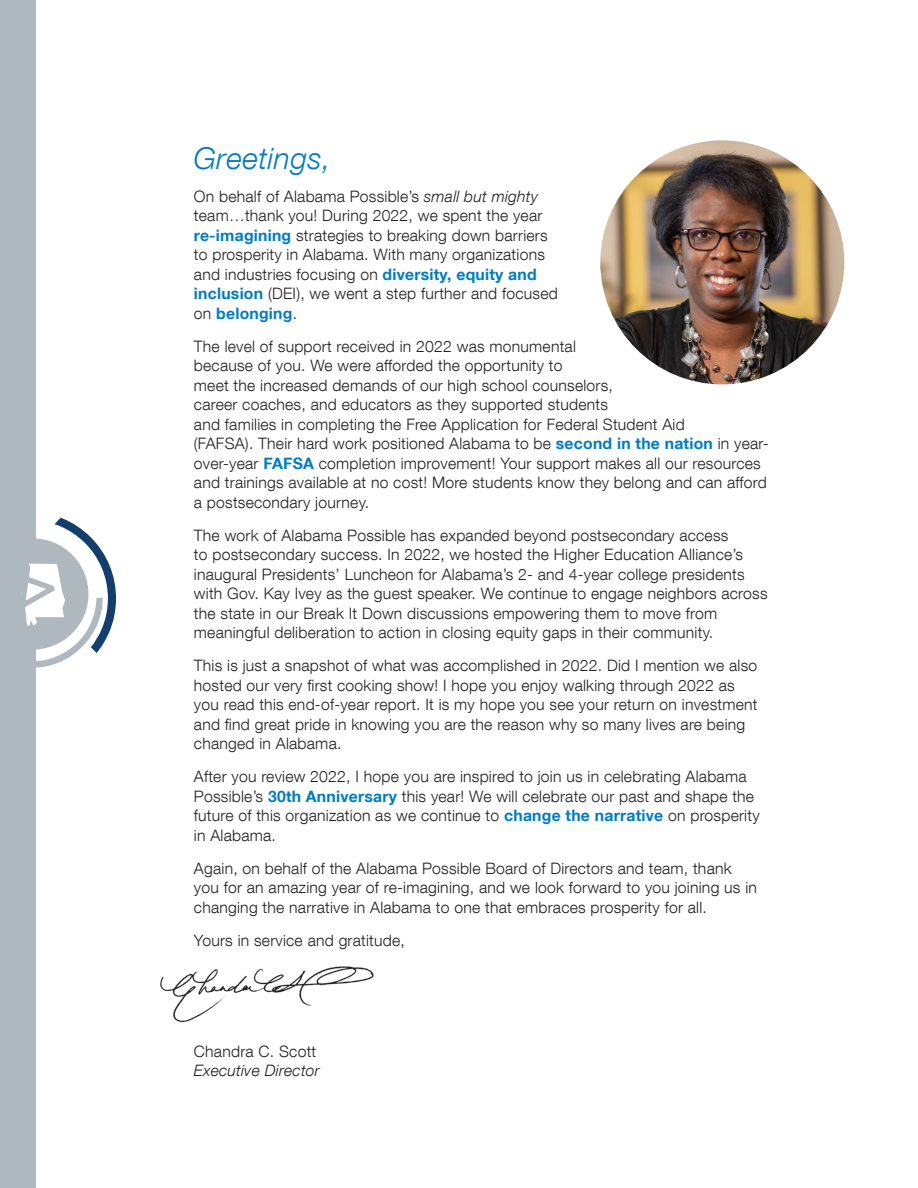
<style>
.page{position:relative;width:918px;height:1188px;background:#fff}
.page>*{position:absolute;margin:0;border:0;box-sizing:border-box;transform-origin:0 0}
.BodyText{font:italic 300 30px "Helvetica Neue LT Com";letter-spacing:.015em;color:#007cc2}
.BodyText-2{font:300 15.75px/19.5px "Helvetica Neue LT Com";letter-spacing:.015em;color:#231f20}
.BodyText-3{font:italic 300 15.75px/19.5px "Helvetica Neue LT Com";letter-spacing:.015em;color:#231f20}
.s1{font-style:italic}
.s2{font-weight:700;color:#007cc2}
.s3{font-style:normal}
</style>
<div class="page">
<img style="left:160px;top:966px;width:214px;height:57px">
<div style="left:0;top:0;width:36px;height:1188px;background:#aeb8be"></div>
<svg style="left:21px;top:518px;width:95px;height:150px"></svg>
<img style="left:600px;top:140px;width:244px;height:244px;border-radius:122px">
<p class="BodyText" style="left:194px;top:140px;width:138px">Greetings,</p>
<p class="BodyText-2" style="left:194px;top:186px;width:365px">On behalf of Alabama Possible’s <span class="s1">small but mighty </span>team…thank you! During 2022, we spent the year <span class="s2">re-imagining</span> strategies to breaking down barriers to prosperity in Alabama. With many organizations and industries focusing on <span class="s2">diversity, equity and inclusion</span> (DEI), we went a step further and focused on <span class="s2">belonging</span>.</p>
<p class="BodyText-2" style="left:194px;top:336px;width:576px">The level of support received in 2022 was monumental<br>because of you. We were afforded the opportunity to<br>meet the increased demands of our high school counselors,<br>career coaches, and educators as they supported students<br>and families in completing the Free Application for Federal Student Aid<br>(FAFSA). Their hard work positioned Alabama to be <span class="s2">second in the nation</span> in year&shy;over-year <span class="s2">FAFSA</span> completion improvement! Your support makes all our resources and trainings available at no cost! More students know they belong and can afford a postsecondary journey.</p>
<p class="BodyText-2" style="left:194px;top:525px;width:575px">The work of Alabama Possible has expanded beyond postsecondary access<br>to postsecondary success. In 2022, we hosted the Higher Education Alliance’s inaugural Presidents’ Luncheon for Alabama’s 2- and 4-year college presidents with Gov. Kay Ivey as the guest speaker. We continue to engage neighbors across the state in our Break It Down discussions empowering them to move from meaningful deliberation to action in closing equity gaps in their community.</p>
<p class="BodyText-2" style="left:194px;top:655px;width:565px">This is just a snapshot of what was accomplished in 2022. Did I mention we also hosted our very first cooking show! I hope you enjoy walking through 2022 as you read this end-of-year report. It is my hope you see your return on investment and find great pride in knowing you are the reason why so many lives are being changed in Alabama.</p>
<p class="BodyText-2" style="left:194px;top:766px;width:567px">After you review 2022, I hope you are inspired to join us in celebrating Alabama Possible’s <span class="s2">30th Anniversary</span> this year! We will celebrate our past and shape the future of this organization as we continue to <span class="s2">change the narrative</span> on prosperity in Alabama.</p>
<p class="BodyText-2" style="left:194px;top:858px;width:565px">Again, on behalf of the Alabama Possible Board of Directors and team, thank you for an amazing year of re-imagining, and we look forward to you joining us in changing the narrative in Alabama to one that embraces prosperity for all.</p>
<p class="BodyText-2" style="left:194px;top:930px;width:213px">Yours in service and gratitude,</p>
<p class="BodyText-3" style="left:194px;top:1041px;width:127px"><span class="s3">Chandra C. Scott<br></span>Executive Director</p>
</div>
